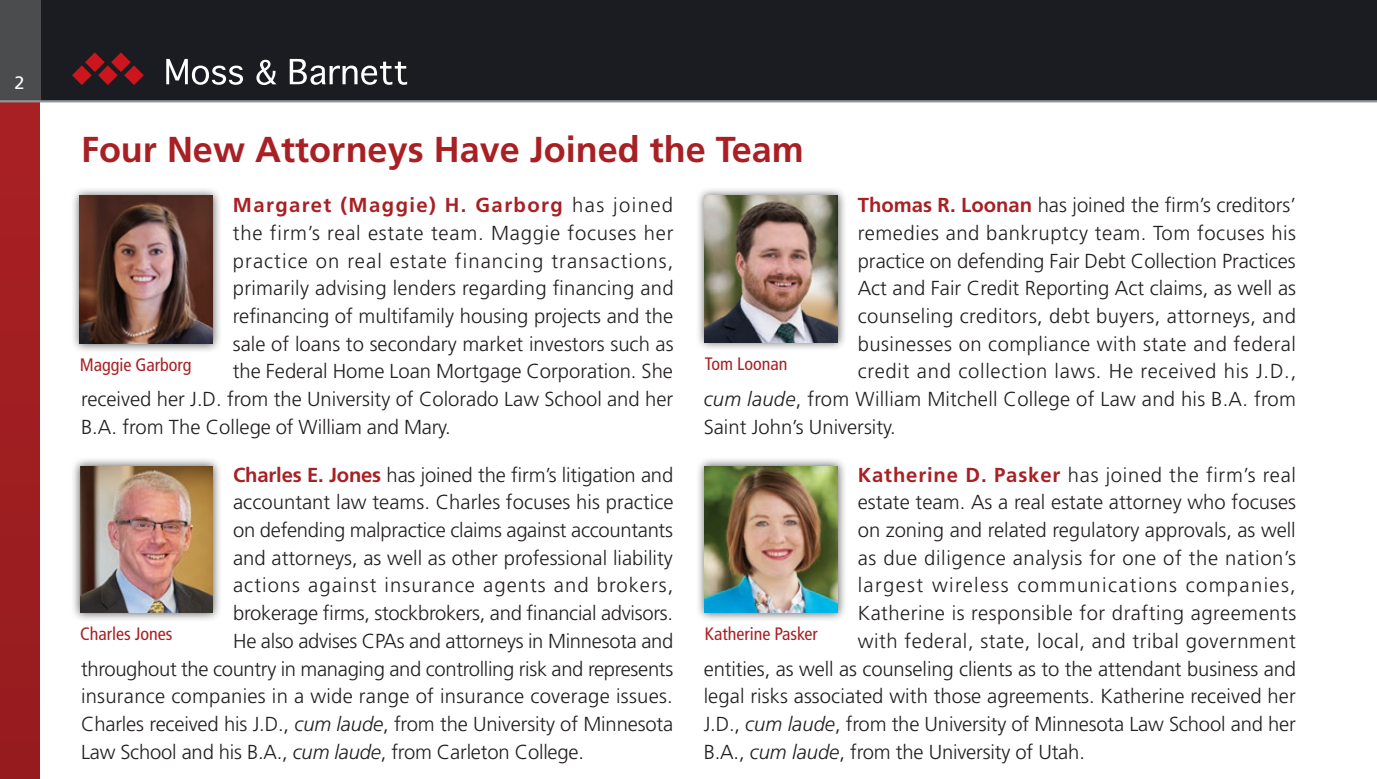
<style>
.page{position:relative;width:1377px;height:779px;background:#fff}
.page>*{position:absolute;margin:0;border:0;box-sizing:border-box;transform-origin:0 0}
.NwsLtr_-_Article_Tit{font:700 36px "Frutiger LT Std";color:#a82023}
.NwsLtr_-_Body_Copy{font:300 20.25px "Frutiger LT Std";color:#231f20}
.NwsLtr_-_Body_Copy-2{font:300 20.25px "Frutiger LT Std";letter-spacing:.025em;color:#231f20}
.NwsLtr_-_Body_Copy-3{font:300 20.25px "Frutiger LT Std";letter-spacing:.04em;color:#231f20}
.NwsLtr_-_Body_Copy-4{font:300 20.25px "Frutiger LT Std";letter-spacing:.02em;color:#231f20}
.NwsLtr_-_Body_Copy-5{font:300 20.25px "Frutiger LT Std";letter-spacing:.055em;color:#231f20}
.NwsLtr_-_Body_Copy-6{font:300 20.25px "Frutiger LT Std";letter-spacing:.03em;color:#231f20}
.NwsLtr_-_Body_Copy-7{font:300 20.25px "Frutiger LT Std";letter-spacing:.05em;color:#231f20}
.NwsLtr_-_Body_Copy-8{font:300 20.25px "Frutiger LT Std";letter-spacing:.035em;color:#231f20}
.NwsLtr_-_Body_Copy-9{font:300 20.25px "Frutiger LT Std";letter-spacing:.065em;color:#231f20}
.NwsLtr_-_Body_Copy-10{font:700 20.25px "Frutiger LT Std";letter-spacing:.07em;color:#a82023}
.NwsLtr_-_Body_Copy-11{font:condensed 18px "Frutiger LT Std";color:#a82023}
.NwsLtr_-_Body_Copy-12{font:18px "Frutiger LT Std";color:#fff}
.s1{font-weight:300;color:#231f20}
.s2{font-weight:700;color:#a82023}
.s3{font-style:italic}
</style>
<div class="page">
<div style="left:0;top:0;width:1377px;height:778px;background:#9f1e21"></div>
<div style="left:40px;top:0;width:1337px;height:778px;background:#fff"></div>
<div style="left:0;top:0;width:1377px;height:101px;background:#1a1c21"></div>
<svg style="left:166px;top:59px;width:77px;height:26px"></svg>
<svg style="left:256px;top:60px;width:21px;height:25px"></svg>
<svg style="left:290px;top:59px;width:117px;height:26px"></svg>
<svg style="left:72px;top:52px;width:72px;height:33px"></svg>
<div style="left:0;top:0;width:40px;height:101px;background:#4b4c4d"></div>
<hr style="left:0;top:100px;width:1377px;height:2px;background:#939598">
<div style="left:71px;top:186px;width:151px;height:167px;background:#231f20;opacity:.75"></div>
<img style="left:80px;top:195px;width:133px;height:149px">
<div style="left:71px;top:457px;width:151px;height:165px;background:#231f20;opacity:.75"></div>
<img style="left:80px;top:466px;width:133px;height:147px">
<div style="left:695px;top:186px;width:152px;height:166px;background:#231f20;opacity:.75"></div>
<img style="left:705px;top:195px;width:133px;height:147px">
<div style="left:695px;top:457px;width:152px;height:165px;background:#231f20;opacity:.75"></div>
<img style="left:705px;top:466px;width:133px;height:147px">
<p class="NwsLtr_-_Body_Copy-12" style="left:15px;top:72px;width:12px">2</p>
<p class="NwsLtr_-_Article_Tit" style="left:81px;top:128px;width:724px">Four New Attorneys Have Joined the Team</p>
<p class="NwsLtr_-_Body_Copy-10" style="left:233px;top:193px;width:442px">Margaret (Maggie) H. Garborg <span class="s1">has joined</span></p>
<p class="NwsLtr_-_Body_Copy-3" style="left:233px;top:221px;width:442px">the firm’s real estate team. Maggie focuses her</p>
<p class="NwsLtr_-_Body_Copy-5" style="left:233px;top:249px;width:442px">practice on real estate financing transactions,</p>
<p class="NwsLtr_-_Body_Copy" style="left:233px;top:277px;width:442px">primarily advising lenders regarding financing and</p>
<p class="NwsLtr_-_Body_Copy" style="left:233px;top:304px;width:442px">refinancing of multifamily housing projects and the</p>
<p class="NwsLtr_-_Body_Copy" style="left:233px;top:332px;width:442px">sale of loans to secondary market investors such as</p>
<p class="NwsLtr_-_Body_Copy" style="left:233px;top:360px;width:442px">the Federal Home Loan Mortgage Corporation. She</p>
<p class="NwsLtr_-_Body_Copy" style="left:81px;top:387px;width:594px">received her J.D. from the University of Colorado Law School and her</p>
<p class="NwsLtr_-_Body_Copy" style="left:81px;top:415px;width:371px">B.A. from The College of William and Mary.</p>
<p class="NwsLtr_-_Body_Copy" style="left:233px;top:463px;width:442px"><span class="s2">Charles E. Jones</span> has joined the firm’s litigation and</p>
<p class="NwsLtr_-_Body_Copy" style="left:233px;top:491px;width:442px">accountant law teams. Charles focuses his practice</p>
<p class="NwsLtr_-_Body_Copy" style="left:233px;top:518px;width:441px">on defending malpractice claims against accountants</p>
<p class="NwsLtr_-_Body_Copy" style="left:233px;top:546px;width:441px">and attorneys, as well as other professional liability</p>
<p class="NwsLtr_-_Body_Copy-7" style="left:233px;top:574px;width:442px">actions against insurance agents and brokers,</p>
<p class="NwsLtr_-_Body_Copy" style="left:233px;top:601px;width:441px">brokerage firms, stockbrokers, and financial advisors.</p>
<p class="NwsLtr_-_Body_Copy" style="left:233px;top:629px;width:442px">He also advises CPAs and attorneys in Minnesota and</p>
<p class="NwsLtr_-_Body_Copy" style="left:81px;top:657px;width:594px">throughout the country in managing and controlling risk and represents</p>
<p class="NwsLtr_-_Body_Copy" style="left:81px;top:684px;width:593px">insurance companies in a wide range of insurance coverage issues.</p>
<p class="NwsLtr_-_Body_Copy" style="left:81px;top:712px;width:594px">Charles received his J.D., <span class="s3">cum laude</span>, from the University of Minnesota</p>
<p class="NwsLtr_-_Body_Copy" style="left:81px;top:740px;width:505px">Law School and his B.A., <span class="s3">cum laude</span>, from Carleton College.</p>
<p class="NwsLtr_-_Body_Copy-11" style="left:80px;top:354px;width:113px">Maggie Garborg</p>
<p class="NwsLtr_-_Body_Copy-11" style="left:80px;top:623px;width:94px">Charles Jones</p>
<p class="NwsLtr_-_Body_Copy" style="left:858px;top:194px;width:440px"><span class="s2">Thomas R. Loonan</span> has joined the firm’s creditors’</p>
<p class="NwsLtr_-_Body_Copy-2" style="left:858px;top:221px;width:440px">remedies and bankruptcy team. Tom focuses his</p>
<p class="NwsLtr_-_Body_Copy" style="left:858px;top:249px;width:439px">practice on defending Fair Debt Collection Practices</p>
<p class="NwsLtr_-_Body_Copy" style="left:858px;top:277px;width:440px">Act and Fair Credit Reporting Act claims, as well as</p>
<p class="NwsLtr_-_Body_Copy-4" style="left:858px;top:304px;width:440px">counseling creditors, debt buyers, attorneys, and</p>
<p class="NwsLtr_-_Body_Copy-2" style="left:858px;top:332px;width:440px">businesses on compliance with state and federal</p>
<p class="NwsLtr_-_Body_Copy-3" style="left:858px;top:360px;width:440px">credit and collection laws. He received his J.D.,</p>
<p class="NwsLtr_-_Body_Copy" style="left:704px;top:387px;width:594px"><span class="s3">cum laude</span>, from William Mitchell College of Law and his B.A. from</p>
<p class="NwsLtr_-_Body_Copy" style="left:704px;top:415px;width:194px">Saint John’s University.</p>
<p class="NwsLtr_-_Body_Copy-8" style="left:858px;top:463px;width:440px"><span class="s2">Katherine D. Pasker</span> has joined the firm’s real</p>
<p class="NwsLtr_-_Body_Copy" style="left:858px;top:491px;width:440px">estate team. As a real estate attorney who focuses</p>
<p class="NwsLtr_-_Body_Copy" style="left:858px;top:518px;width:439px">on zoning and related regulatory approvals, as well</p>
<p class="NwsLtr_-_Body_Copy-6" style="left:858px;top:546px;width:440px">as due diligence analysis for one of the nation’s</p>
<p class="NwsLtr_-_Body_Copy-9" style="left:858px;top:574px;width:440px">largest wireless communications companies,</p>
<p class="NwsLtr_-_Body_Copy-2" style="left:858px;top:601px;width:440px">Katherine is responsible for drafting agreements</p>
<p class="NwsLtr_-_Body_Copy-2" style="left:858px;top:629px;width:440px">with federal, state, local, and tribal government</p>
<p class="NwsLtr_-_Body_Copy" style="left:704px;top:657px;width:594px">entities, as well as counseling clients as to the attendant business and</p>
<p class="NwsLtr_-_Body_Copy" style="left:704px;top:684px;width:594px">legal risks associated with those agreements. Katherine received her</p>
<p class="NwsLtr_-_Body_Copy" style="left:704px;top:712px;width:594px">J.D., <span class="s3">cum laude</span>, from the University of Minnesota Law School and her</p>
<p class="NwsLtr_-_Body_Copy" style="left:704px;top:740px;width:383px">B.A., <span class="s3">cum laude</span>, from the University of Utah.</p>
<p class="NwsLtr_-_Body_Copy-11" style="left:705px;top:353px;width:84px">Tom Loonan</p>
<p class="NwsLtr_-_Body_Copy-11" style="left:705px;top:623px;width:115px">Katherine Pasker</p>
</div>
